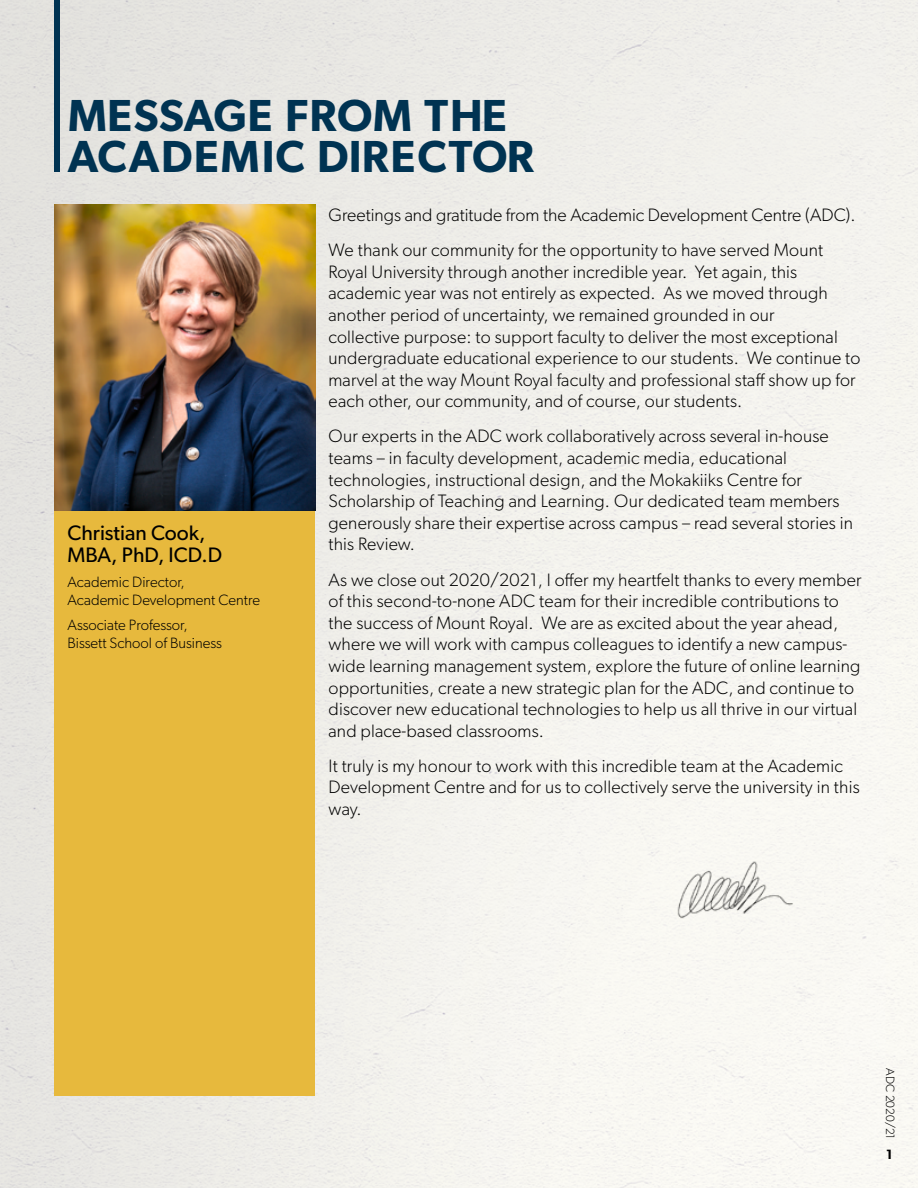
<style>
.page{position:relative;width:918px;height:1188px;background:#fff}
.page>*{position:absolute;margin:0;border:0;box-sizing:border-box;transform-origin:0 0}
.t1{font:600 45px/40.5px "Gibson";letter-spacing:.02em;color:#003352}
.t2{font:21px/21.6px "Gibson";color:#000}
.t3{font:300 18px/21.6px "Gibson";letter-spacing:.01em;color:#000}
.t4{font:300 15px/18px "Gibson";color:#000}
.t5{font:600 13.5px "Gibson";color:#000}
.t6{font:300 12px "Gibson";color:#000}
</style>
<div class="page">
<img style="left:0;top:0;width:918px;height:1188px">
<div style="left:54px;top:0;width:5px;height:172px;background:#003352"></div>
<div style="left:54px;top:209px;width:261px;height:887px;background:#e7b93d"></div>
<img style="left:54px;top:205px;width:261px;height:305px">
<img style="left:672px;top:857px;width:123px;height:67px">
<p class="t1" style="left:68px;top:94px;width:467px">MESSAGE FROM THE<br>ACADEMIC DIRECTOR</p>
<p class="t2" style="left:68px;top:522px;width:156px">Christian Cook,<br>MBA, PhD, ICD.D</p>
<p class="t4" style="left:68px;top:572px;width:194px">Academic Director,<br>Academic Development Centre</p>
<p class="t4" style="left:68px;top:615px;width:156px">Associate Professor,<br>Bissett School of Business</p>
<p class="t3" style="left:328px;top:204px;width:529px">Greetings and gratitude from the Academic Development Centre (ADC).</p>
<p class="t3" style="left:328px;top:239px;width:533px">We thank our community for the opportunity to have served Mount Royal University through another incredible year. Yet again, this academic year was not entirely as expected. As we moved through another period of uncertainty, we remained grounded in our<br>collective purpose: to support faculty to deliver the most exceptional undergraduate educational experience to our students. We continue to marvel at the way Mount Royal faculty and professional staff show up for each other, our community, and of course, our students.</p>
<p class="t3" style="left:328px;top:425px;width:526px">Our experts in the ADC work collaboratively across several in-house teams – in faculty development, academic media, educational technologies, instructional design, and the Mokakiiks Centre for Scholarship of Teaching and Learning. Our dedicated team members generously share their expertise across campus – read several stories in this Review.</p>
<p class="t3" style="left:328px;top:568px;width:534px">As we close out 2020/2021, I offer my heartfelt thanks to every member of this second-to-none ADC team for their incredible contributions to the success of Mount Royal. We are as excited about the year ahead, where we will work with campus colleagues to identify a new campus&shy;wide learning management system, explore the future of online learning opportunities, create a new strategic plan for the ADC, and continue to discover new educational technologies to help us all thrive in our virtual and place-based classrooms.</p>
<p class="t3" style="left:328px;top:755px;width:533px">It truly is my honour to work with this incredible team at the Academic<br>Development Centre and for us to collectively serve the university in this way.</p>
<p class="t6" style="left:897px;top:1068px;width:73px;rotate:90deg">ADC 2020/21</p>
<p class="t5" style="left:886px;top:1147px;width:8px">1</p>
</div>
